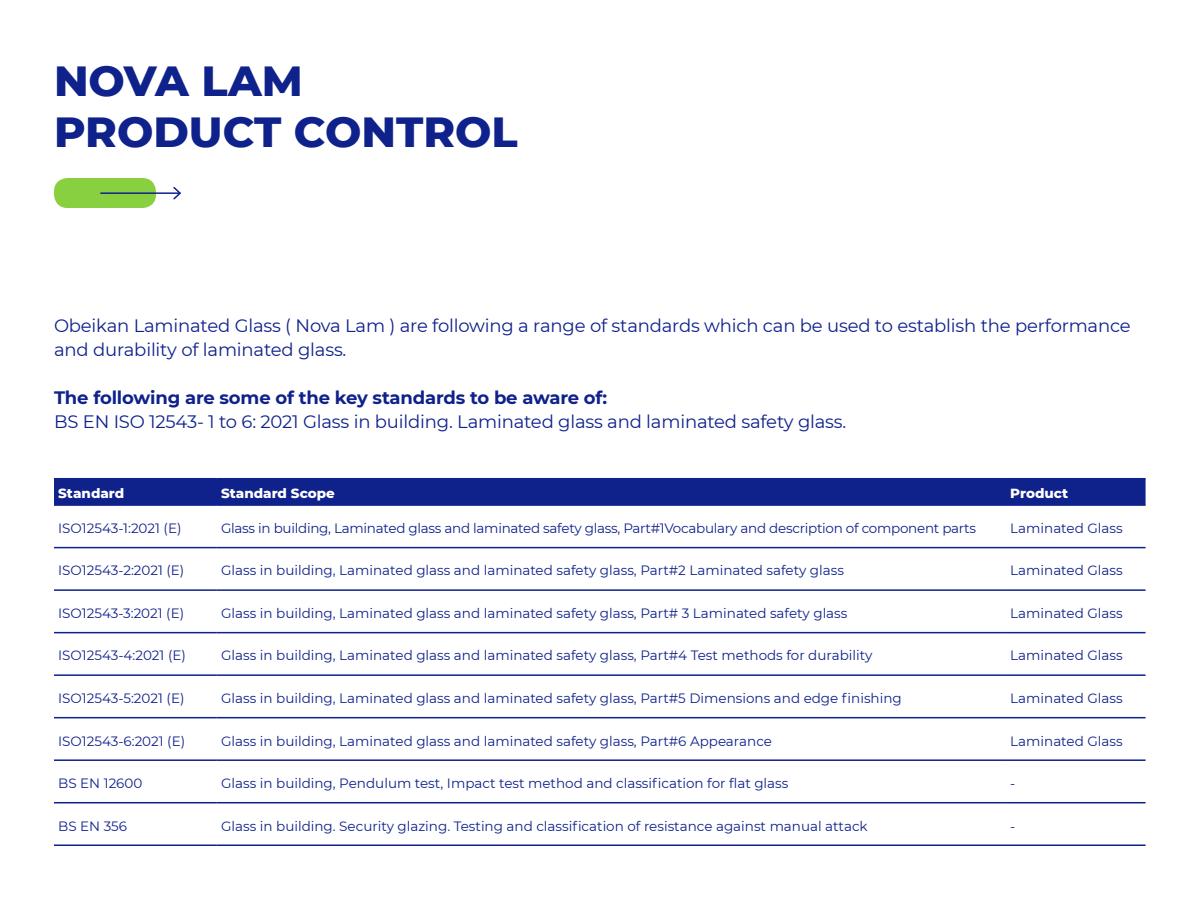
<style>
.page{position:relative;width:1200px;height:900px;background:#fff}
.page>*{position:absolute;margin:0;border:0;box-sizing:border-box;transform-origin:0 0}
.t1{font:800 43.05px/51.6px "Montserrat";color:#0f218b}
.t2{font:18px/24px "Montserrat";letter-spacing:-.01em;color:#0f218b}
.t3{font:700 18px "Montserrat";letter-spacing:-.01em;color:#0f218b}
.t4{font:13.5px "Montserrat";color:#0f218b}
.t5{font:13.5px "Montserrat";letter-spacing:-.02em;color:#0f218b}
.t6{font:800 13.5px "Montserrat";color:#fff}
</style>
<div class="page">
<div style="left:54px;top:178px;width:102px;height:30px;background:#88d03f;border-radius:14px"></div>
<hr style="left:101px;top:192px;width:79px;height:2px;background:#0f218b">
<svg style="left:172px;top:187px;width:9px;height:13px"></svg>
<div style="left:54px;top:479px;width:1092px;height:25px;background:#0f218b"></div>
<hr style="left:54px;top:478px;width:163px;height:1px;background:#0f218b">
<hr style="left:217px;top:478px;width:789px;height:1px;background:#0f218b">
<hr style="left:1006px;top:478px;width:140px;height:1px;background:#0f218b">
<hr style="left:54px;top:504px;width:163px;height:2px;background:#0f218b">
<hr style="left:217px;top:504px;width:789px;height:2px;background:#0f218b">
<hr style="left:1006px;top:504px;width:140px;height:2px;background:#0f218b">
<hr style="left:54px;top:547px;width:163px;height:1px;background:#0f218b">
<hr style="left:217px;top:547px;width:789px;height:1px;background:#0f218b">
<hr style="left:1006px;top:547px;width:140px;height:1px;background:#0f218b">
<hr style="left:54px;top:589px;width:163px;height:2px;background:#0f218b">
<hr style="left:217px;top:589px;width:789px;height:2px;background:#0f218b">
<hr style="left:1006px;top:589px;width:140px;height:2px;background:#0f218b">
<hr style="left:54px;top:632px;width:163px;height:1px;background:#0f218b">
<hr style="left:217px;top:632px;width:789px;height:1px;background:#0f218b">
<hr style="left:1006px;top:632px;width:140px;height:1px;background:#0f218b">
<hr style="left:54px;top:674px;width:163px;height:2px;background:#0f218b">
<hr style="left:217px;top:674px;width:789px;height:2px;background:#0f218b">
<hr style="left:1006px;top:674px;width:140px;height:2px;background:#0f218b">
<hr style="left:54px;top:717px;width:163px;height:1px;background:#0f218b">
<hr style="left:217px;top:717px;width:789px;height:1px;background:#0f218b">
<hr style="left:1006px;top:717px;width:140px;height:1px;background:#0f218b">
<hr style="left:54px;top:759px;width:163px;height:2px;background:#0f218b">
<hr style="left:217px;top:759px;width:789px;height:2px;background:#0f218b">
<hr style="left:1006px;top:759px;width:140px;height:2px;background:#0f218b">
<hr style="left:54px;top:802px;width:163px;height:1px;background:#0f218b">
<hr style="left:217px;top:802px;width:789px;height:1px;background:#0f218b">
<hr style="left:1006px;top:802px;width:140px;height:1px;background:#0f218b">
<hr style="left:54px;top:844px;width:163px;height:2px;background:#0f218b">
<hr style="left:217px;top:844px;width:789px;height:2px;background:#0f218b">
<hr style="left:1006px;top:844px;width:140px;height:2px;background:#0f218b">
<h1 class="t1" style="left:54px;top:52px;width:465px">NOVA LAM<br>PRODUCT CONTROL</h1>
<h2 class="t2" style="left:54px;top:313px;width:1078px">Obeikan Laminated Glass ( Nova Lam ) are following a range of standards which can be used to establish the performance and durability of laminated glass.</h2>
<h2 class="t3" style="left:54px;top:384px;width:555px">The following are some of the key standards to be aware of:</h2>
<h2 class="t2" style="left:54px;top:409px;width:794px">BS EN ISO 12543- 1 to 6: 2021 Glass in building. Laminated glass and laminated safety glass.</h2>
<p class="t6" style="left:58px;top:484px;width:67px">Standard</p>
<p class="t6" style="left:221px;top:484px;width:115px">Standard Scope</p>
<p class="t6" style="left:1010px;top:484px;width:59px">Product</p>
<p class="t4" style="left:58px;top:519px;width:125px">ISO12543-1:2021 (E)</p>
<p class="t5" style="left:221px;top:519px;width:756px">Glass in building, Laminated glass and laminated safety glass, Part#1Vocabulary and description of component parts</p>
<p class="t4" style="left:1010px;top:519px;width:114px">Laminated Glass</p>
<p class="t4" style="left:58px;top:561px;width:128px">ISO12543-2:2021 (E)</p>
<p class="t4" style="left:221px;top:561px;width:624px">Glass in building, Laminated glass and laminated safety glass, Part#2 Laminated safety glass</p>
<p class="t4" style="left:1010px;top:561px;width:114px">Laminated Glass</p>
<p class="t4" style="left:58px;top:604px;width:127px">ISO12543-3:2021 (E)</p>
<p class="t4" style="left:221px;top:604px;width:628px">Glass in building, Laminated glass and laminated safety glass, Part# 3 Laminated safety glass</p>
<p class="t4" style="left:1010px;top:604px;width:114px">Laminated Glass</p>
<p class="t4" style="left:58px;top:646px;width:129px">ISO12543-4:2021 (E)</p>
<p class="t4" style="left:221px;top:646px;width:653px">Glass in building, Laminated glass and laminated safety glass, Part#4 Test methods for durability</p>
<p class="t4" style="left:1010px;top:646px;width:114px">Laminated Glass</p>
<p class="t4" style="left:58px;top:689px;width:128px">ISO12543-5:2021 (E)</p>
<p class="t4" style="left:221px;top:689px;width:682px">Glass in building, Laminated glass and laminated safety glass, Part#5 Dimensions and edge finishing</p>
<p class="t4" style="left:1010px;top:689px;width:114px">Laminated Glass</p>
<p class="t4" style="left:58px;top:731px;width:128px">ISO12543-6:2021 (E)</p>
<p class="t4" style="left:221px;top:731px;width:552px">Glass in building, Laminated glass and laminated safety glass, Part#6 Appearance</p>
<p class="t4" style="left:1010px;top:731px;width:114px">Laminated Glass</p>
<p class="t4" style="left:58px;top:774px;width:86px">BS EN 12600</p>
<p class="t4" style="left:221px;top:774px;width:569px">Glass in building, Pendulum test, Impact test method and classification for flat glass</p>
<p class="t4" style="left:1010px;top:774px;width:7px">-</p>
<p class="t4" style="left:58px;top:816px;width:70px">BS EN 356</p>
<p class="t4" style="left:221px;top:816px;width:648px">Glass in building. Security glazing. Testing and classification of resistance against manual attack</p>
<p class="t4" style="left:1010px;top:816px;width:7px">-</p>
</div>
